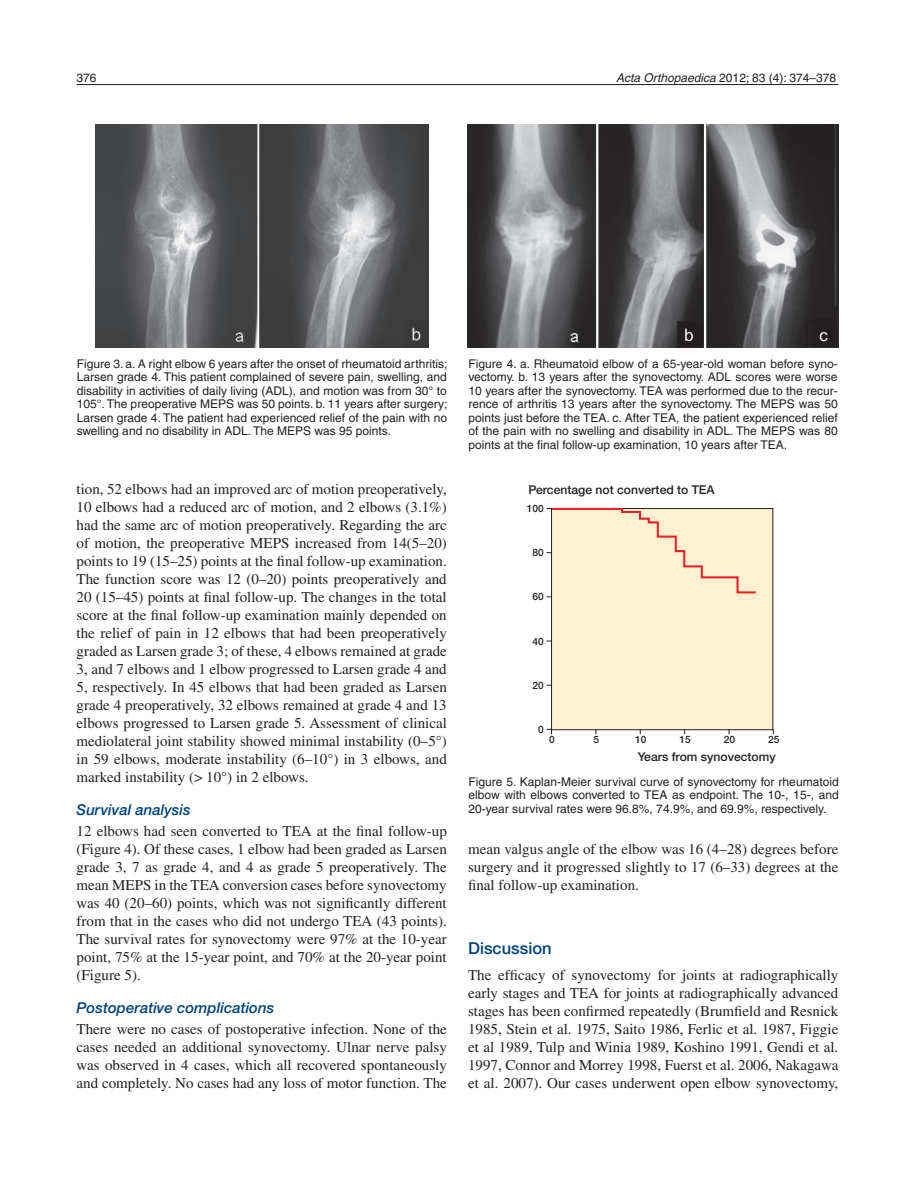
<style>
.page{position:relative;width:915px;height:1191px;background:#fff}
.page>*{position:absolute;margin:0;border:0;box-sizing:border-box;transform-origin:0 0}
.t1{font:500 16.5px "Helvetica Neue LT Std";color:#004279}
.t2{font:15px/18px "Times";color:#231f20;text-align:justify}
.t3{font:italic 500 15px "Helvetica Neue LT Std";color:#004279}
.t4{font:500 12.15px "Helvetica Neue LTW1 G";color:#231f20}
.t5{font:12px/13.5px "Helvetica";color:#231f20;text-align:justify}
.t6{font:500 10.2px "Helvetica Neue LTW1 G";color:#231f20}
.s1{font-style:italic}
</style>
<div class="page">
<hr style="left:77px;top:84px;width:761px;height:1px;background:#231f20">
<img style="left:95px;top:124px;width:333px;height:224px">
<img style="left:468px;top:124px;width:370px;height:224px">
<div style="left:551px;top:508px;width:221px;height:222px;background:#fef0d0;border:1px solid #231f20"></div>
<svg style="left:546px;top:507px;width:211px;height:90px"></svg>
<p class="t5" style="left:77px;top:71px;width:22px">376</p>
<p class="t5" style="left:615px;top:71px;width:222px"><span class="s1">Acta Orthopaedica</span> 2012; 83 (4): 374–378</p>
<p class="t5" style="left:77px;top:357px;width:372px">Figure 3. a. A right elbow 6 years after the onset of rheumatoid arthritis; Larsen grade 4. This patient complained of severe pain, swelling, and disability in activities of daily living (ADL), and motion was from 30° to 105°. The preoperative MEPS was 50 points. b. 11 years after surgery; Larsen grade 4. The patient had experienced relief of the pain with no swelling and no disability in ADL. The MEPS was 95 points.</p>
<p class="t5" style="left:468px;top:357px;width:370px">Figure 4. a. Rheumatoid elbow of a 65-year-old woman before syno&shy;vectomy. b. 13 years after the synovectomy. ADL scores were worse 10 years after the synovectomy. TEA was performed due to the recur&shy;rence of arthritis 13 years after the synovectomy. The MEPS was 50 points just before the TEA. c. After TEA, the patient experienced relief of the pain with no swelling and disability in ADL. The MEPS was 80 points at the final follow-up examination, 10 years after TEA.</p>
<p class="t4" style="left:528px;top:482px;width:188px">Percentage not converted to TEA</p>
<p class="t6" style="left:526px;top:502px;width:18px">100</p>
<p class="t6" style="left:532px;top:546px;width:13px">80</p>
<p class="t6" style="left:532px;top:590px;width:13px">60</p>
<p class="t6" style="left:532px;top:635px;width:13px">40</p>
<p class="t6" style="left:532px;top:679px;width:13px">20</p>
<p class="t6" style="left:538px;top:723px;width:7px">0</p>
<p class="t4" style="left:637px;top:749px;width:139px">Years from synovectomy</p>
<p class="t2" style="left:77px;top:479px;width:371px">tion, 52 elbows had an improved arc of motion preoperatively, 10 elbows had a reduced arc of motion, and 2 elbows (3.1%) had the same arc of motion preoperatively. Regarding the arc of motion, the preoperative MEPS increased from 14(5–20) points to 19 (15–25) points at the final follow-up examination.<br>The function score was 12 (0–20) points preoperatively and 20 (15–45) points at final follow-up. The changes in the total score at the final follow-up examination mainly depended on the relief of pain in 12 elbows that had been preoperatively graded as Larsen grade 3; of these, 4 elbows remained at grade 3, and 7 elbows and 1 elbow progressed to Larsen grade 4 and 5, respectively. In 45 elbows that had been graded as Larsen grade 4 preoperatively, 32 elbows remained at grade 4 and 13 elbows progressed to Larsen grade 5. Assessment of clinical mediolateral joint stability showed minimal instability (0–5°) in 59 elbows, moderate instability (6–10°) in 3 elbows, and marked instability (&gt; 10°) in 2 elbows.</p>
<p class="t3" style="left:77px;top:800px;width:115px">Survival analysis</p>
<p class="t2" style="left:77px;top:821px;width:371px">12 elbows had seen converted to TEA at the final follow-up (Figure 4). Of these cases, 1 elbow had been graded as Larsen grade 3, 7 as grade 4, and 4 as grade 5 preoperatively. The mean MEPS in the TEA conversion cases before synovectomy was 40 (20–60) points, which was not significantly different from that in the cases who did not undergo TEA (43 points).<br>The survival rates for synovectomy were 97% at the 10-year point, 75% at the 15-year point, and 70% at the 20-year point (Figure 5).</p>
<p class="t3" style="left:77px;top:998px;width:199px">Postoperative complications</p>
<p class="t2" style="left:77px;top:1019px;width:371px">There were no cases of postoperative infection. None of the cases needed an additional synovectomy. Ulnar nerve palsy was observed in 4 cases, which all recovered spontaneously and completely. No cases had any loss of motor function. The</p>
<p class="t6" style="left:549px;top:733px;width:7px">0</p>
<p class="t6" style="left:593px;top:733px;width:7px">5</p>
<p class="t6" style="left:635px;top:733px;width:13px">10</p>
<p class="t6" style="left:679px;top:733px;width:13px">15</p>
<p class="t6" style="left:723px;top:733px;width:13px">20</p>
<p class="t6" style="left:768px;top:733px;width:13px">25</p>
<p class="t5" style="left:468px;top:774px;width:371px">Figure 5. Kaplan-Meier survival curve of synovectomy for rheumatoid elbow with elbows converted to TEA as endpoint. The 10-, 15-, and 20-year survival rates were 96.8%, 74.9%, and 69.9%, respectively.</p>
<p class="t2" style="left:468px;top:839px;width:371px">mean valgus angle of the elbow was 16 (4–28) degrees before surgery and it progressed slightly to 17 (6–33) degrees at the final follow-up examination.</p>
<p class="t1" style="left:468px;top:938px;width:85px">Discussion</p>
<p class="t2" style="left:468px;top:965px;width:371px">The efficacy of synovectomy for joints at radiographically early stages and TEA for joints at radiographically advanced stages has been confirmed repeatedly (Brumfield and Resnick 1985, Stein et al. 1975, Saito 1986, Ferlic et al. 1987, Figgie et al 1989, Tulp and Winia 1989, Koshino 1991, Gendi et al.<br>1997, Connor and Morrey 1998, Fuerst et al. 2006, Nakagawa et al. 2007). Our cases underwent open elbow synovectomy,</p>
</div>
